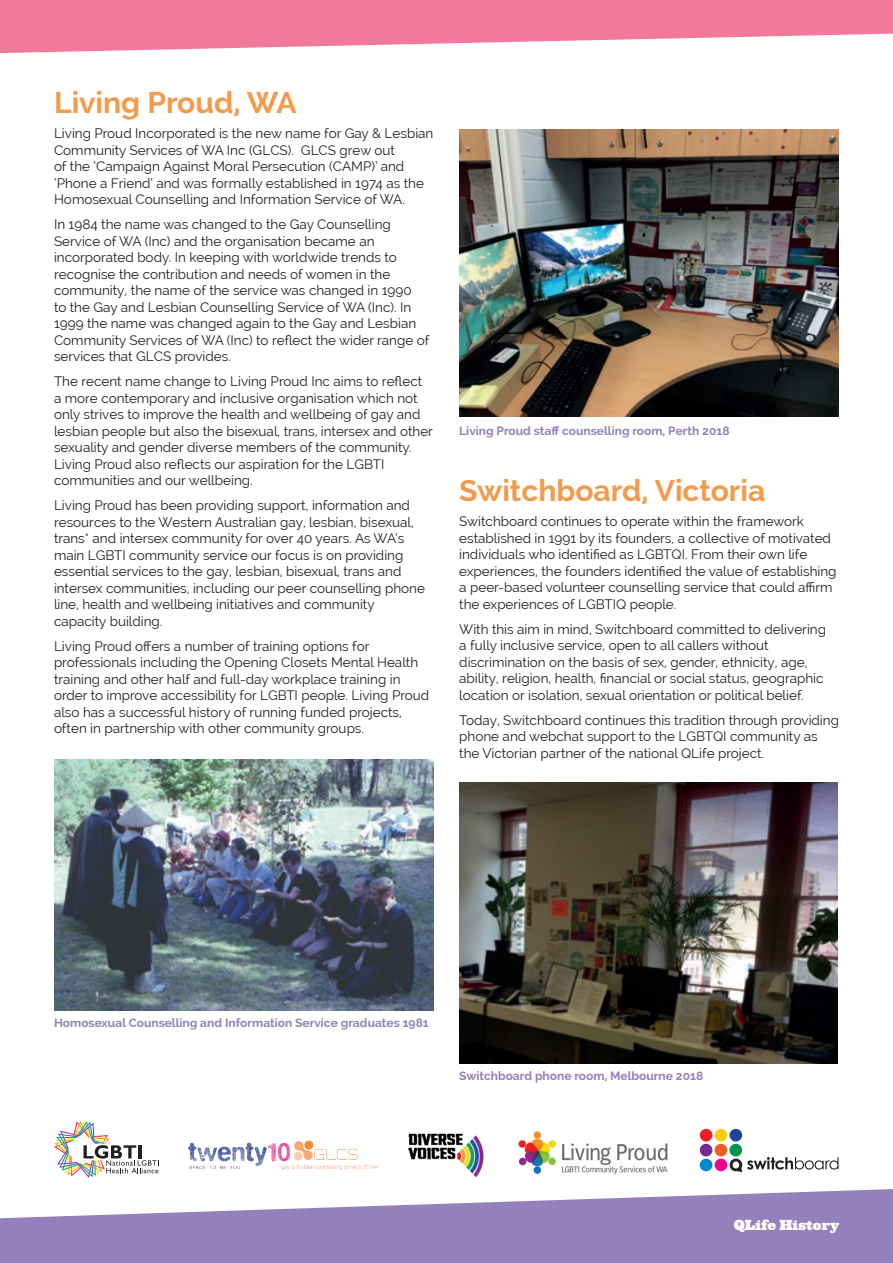
<style>
.page{position:relative;width:893px;height:1263px;background:#fff}
.page>*{position:absolute;margin:0;border:0;box-sizing:border-box;transform-origin:0 0}
.t1{font:700 30px "Raleway";color:#f39b4b}
.t2{font:13.5px/16.5px "Raleway";color:#231f20}
.t3{font:13.5px "Ziggurat HTF Black";color:#fff}
.t4{font:700 12px "Raleway";color:#9480bb}
</style>
<div class="page">
<svg style="left:0;top:1189px;width:893px;height:74px;fill:#9480bb"></svg>
<svg style="left:0;top:0;width:893px;height:54px;fill:#f2789c"></svg>
<img style="left:54px;top:759px;width:380px;height:251px">
<img style="left:459px;top:129px;width:380px;height:288px">
<img style="left:459px;top:782px;width:379px;height:281px">
<img style="left:518px;top:1131px;width:150px;height:43px">
<img style="left:188px;top:1140px;width:190px;height:29px">
<img style="left:408px;top:1133px;width:76px;height:44px">
<div style="left:715px;top:1158px;width:12px;height:13px;background:#ed028c;border-radius:50%"></div>
<div style="left:700px;top:1129px;width:12px;height:12px;background:#ee1d23;border-radius:50%"></div>
<div style="left:715px;top:1129px;width:12px;height:12px;background:#feca0a;border-radius:50%"></div>
<div style="left:729px;top:1129px;width:13px;height:12px;background:#1d4497;border-radius:50%"></div>
<div style="left:700px;top:1144px;width:12px;height:12px;background:#742b91;border-radius:50%"></div>
<div style="left:715px;top:1144px;width:12px;height:12px;background:#f25b21;border-radius:50%"></div>
<div style="left:729px;top:1144px;width:13px;height:12px;background:#00944d;border-radius:50%"></div>
<div style="left:700px;top:1158px;width:12px;height:13px;background:#0089cf;border-radius:50%"></div>
<svg style="left:730px;top:1157px;width:108px;height:15px"></svg>
<img style="left:54px;top:1121px;width:105px;height:57px">
<h1 class="t1" style="left:54px;top:86px;width:244px">Living Proud, WA</h1>
<p class="t2" style="left:54px;top:125px;width:381px">Living Proud Incorporated is the new name for Gay &amp; Lesbian Community Services of WA Inc (GLCS). GLCS grew out<br>of the ‘Campaign Against Moral Persecution (CAMP)’ and ‘Phone a Friend’ and was formally established in 1974 as the Homosexual Counselling and Information Service of WA.</p>
<p class="t2" style="left:54px;top:216px;width:377px">In 1984 the name was changed to the Gay Counselling Service of WA (Inc) and the organisation became an incorporated body. In keeping with worldwide trends to recognise the contribution and needs of women in the community, the name of the service was changed in 1990<br>to the Gay and Lesbian Counselling Service of WA (Inc). In 1999 the name was changed again to the Gay and Lesbian Community Services of WA (Inc) to reflect the wider range of services that GLCS provides.</p>
<p class="t2" style="left:54px;top:373px;width:381px">The recent name change to Living Proud Inc aims to reflect<br>a more contemporary and inclusive organisation which not only strives to improve the health and wellbeing of gay and lesbian people but also the bisexual, trans, intersex and other sexuality and gender diverse members of the community.<br>Living Proud also reflects our aspiration for the LGBTI communities and our wellbeing.</p>
<p class="t2" style="left:54px;top:497px;width:372px">Living Proud has been providing support, information and resources to the Western Australian gay, lesbian, bisexual, trans* and intersex community for over 40 years. As WA’s main LGBTI community service our focus is on providing essential services to the gay, lesbian, bisexual, trans and intersex communities, including our peer counselling phone line, health and wellbeing initiatives and community capacity building.</p>
<p class="t2" style="left:54px;top:638px;width:377px">Living Proud offers a number of training options for professionals including the Opening Closets Mental Health training and other half and full-day workplace training in order to improve accessibility for LGBTI people. Living Proud also has a successful history of running funded projects, often in partnership with other community groups.</p>
<p class="t4" style="left:459px;top:424px;width:272px">Living Proud staff counselling room, Perth 2018</p>
<h1 class="t1" style="left:459px;top:473px;width:308px">Switchboard, Victoria</h1>
<p class="t2" style="left:459px;top:513px;width:379px">Switchboard continues to operate within the framework established in 1991 by its founders, a collective of motivated individuals who identified as LGBTQI. From their own life experiences, the founders identified the value of establishing a peer-based volunteer counselling service that could affirm the experiences of LGBTIQ people.</p>
<p class="t2" style="left:459px;top:620px;width:368px">With this aim in mind, Switchboard committed to delivering a fully inclusive service, open to all callers without discrimination on the basis of sex, gender, ethnicity, age, ability, religion, health, financial or social status, geographic location or isolation, sexual orientation or political belief.</p>
<p class="t2" style="left:459px;top:711px;width:381px">Today, Switchboard continues this tradition through providing phone and webchat support to the LGBTQI community as the Victorian partner of the national QLife project.</p>
<p class="t4" style="left:54px;top:1015px;width:376px">Homosexual Counselling and Information Service graduates 1981</p>
<p class="t4" style="left:459px;top:1068px;width:246px">Switchboard phone room, Melbourne 2018</p>
<p class="t3" style="left:734px;top:1216px;width:107px">QLife History</p>
</div>
